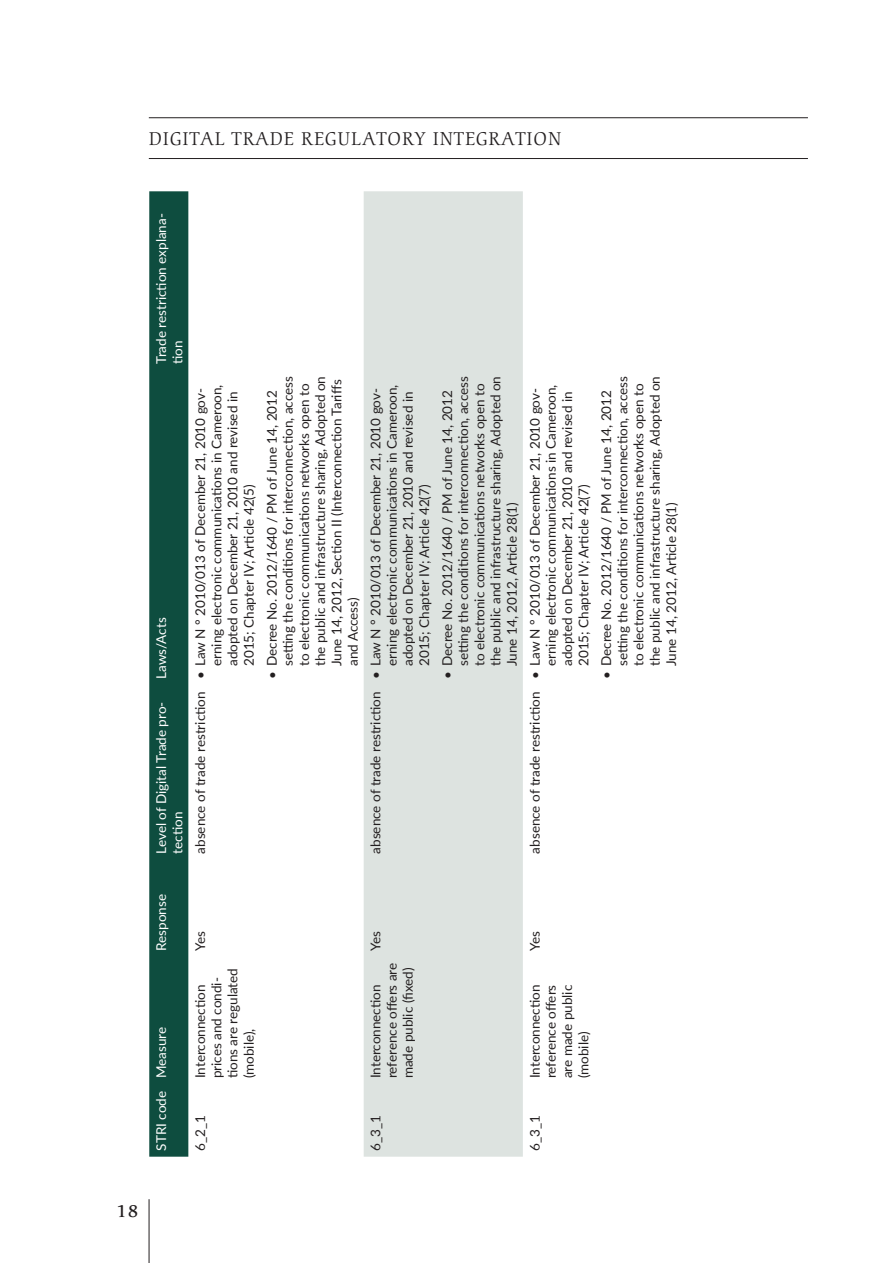
<style>
.page{position:relative;width:893px;height:1263px;background:#fff}
.page>*{position:absolute;margin:0;border:0;box-sizing:border-box;transform-origin:0 0}
.t1{font:18px "Cerigo Std";letter-spacing:.05em;color:#231f20}
.t2{font:500 16.5px "Cerigo Std";color:#231f20}
.t3{font:13.5px/16.2px "Lato";color:#231f20}
.t4{font:13.5px/16.2px "Lato";color:#fff}
</style>
<div class="page">
<hr style="left:149px;top:1199px;width:1px;height:64px;background:#231f20">
<hr style="left:149px;top:117px;width:659px;height:1px;background:#231f20">
<hr style="left:149px;top:158px;width:659px;height:1px;background:#231f20">
<svg style="left:149px;top:191px;width:39px;height:966px;background:#135043"></svg>
<div style="left:364px;top:191px;width:159px;height:966px;background:#dde3e0"></div>
<h1 class="t1" style="left:149px;top:128px;width:414px">DIGITAL TRADE REGULATORY INTEGRATION</h1>
<p class="t4" style="left:153px;top:364px;width:152px;rotate:-90deg">Trade restriction explana&shy;tion</p>
<p class="t4" style="left:153px;top:679px;width:63px;rotate:-90deg">Laws/Acts</p>
<p class="t4" style="left:153px;top:854px;width:153px;rotate:-90deg">Level of Digital Trade pro&shy;tection</p>
<p class="t3" style="left:192px;top:666px;width:283px;text-indent:-187px;rotate:-90deg">absence of trade restriction • Law N ° 2010/013 of December 21, 2010 gov&shy;erning electronic communications in Cameroon, adopted on December 21, 2010 and revised in 2015; Chapter IV; Article 42(5)</p>
<p class="t3" style="left:263px;top:666px;width:291px;text-indent:-13px;rotate:-90deg">• Decree No. 2012/1640 / PM of June 14, 2012 setting the conditions for interconnection, access to electronic communications networks open to the public and infrastructure sharing, Adopted on June 14, 2012, Section II (Interconnection Tariffs and Access)</p>
<p class="t3" style="left:367px;top:666px;width:283px;text-indent:-187px;rotate:-90deg">absence of trade restriction • Law N ° 2010/013 of December 21, 2010 gov&shy;erning electronic communications in Cameroon, adopted on December 21, 2010 and revised in 2015; Chapter IV; Article 42(7)</p>
<p class="t3" style="left:438px;top:666px;width:291px;text-indent:-13px;rotate:-90deg">• Decree No. 2012/1640 / PM of June 14, 2012 setting the conditions for interconnection, access to electronic communications networks open to the public and infrastructure sharing, Adopted on June 14, 2012, Article 28(1)</p>
<p class="t3" style="left:526px;top:666px;width:283px;text-indent:-187px;rotate:-90deg">absence of trade restriction • Law N ° 2010/013 of December 21, 2010 gov&shy;erning electronic communications in Cameroon, adopted on December 21, 2010 and revised in 2015; Chapter IV; Article 42(7)</p>
<p class="t3" style="left:598px;top:666px;width:291px;text-indent:-13px;rotate:-90deg">• Decree No. 2012/1640 / PM of June 14, 2012 setting the conditions for interconnection, access to electronic communications networks open to the public and infrastructure sharing, Adopted on June 14, 2012, Article 28(1)</p>
<p class="t4" style="left:153px;top:951px;width:58px;rotate:-90deg">Response</p>
<p class="t4" style="left:153px;top:1151px;width:125px;rotate:-90deg">STRI code Measure</p>
<p class="t3" style="left:192px;top:951px;width:21px;rotate:-90deg">Yes</p>
<p class="t3" style="left:192px;top:1078px;width:112px;rotate:-90deg">Interconnection prices and condi&shy;tions are regulated (mobile),</p>
<p class="t3" style="left:192px;top:1151px;width:37px;rotate:-90deg">6_2_1</p>
<p class="t3" style="left:367px;top:951px;width:21px;rotate:-90deg">Yes</p>
<p class="t3" style="left:367px;top:1078px;width:117px;rotate:-90deg">Interconnection reference offers are made public (fixed)</p>
<p class="t3" style="left:367px;top:1151px;width:37px;rotate:-90deg">6_3_1</p>
<p class="t3" style="left:526px;top:951px;width:21px;rotate:-90deg">Yes</p>
<p class="t3" style="left:526px;top:1078px;width:95px;text-align:justify;rotate:-90deg">Interconnection reference offers are made public (mobile)</p>
<p class="t3" style="left:526px;top:1151px;width:37px;rotate:-90deg">6_3_1</p>
<p class="t2" style="left:116px;top:1201px;width:23px">18</p>
</div>
